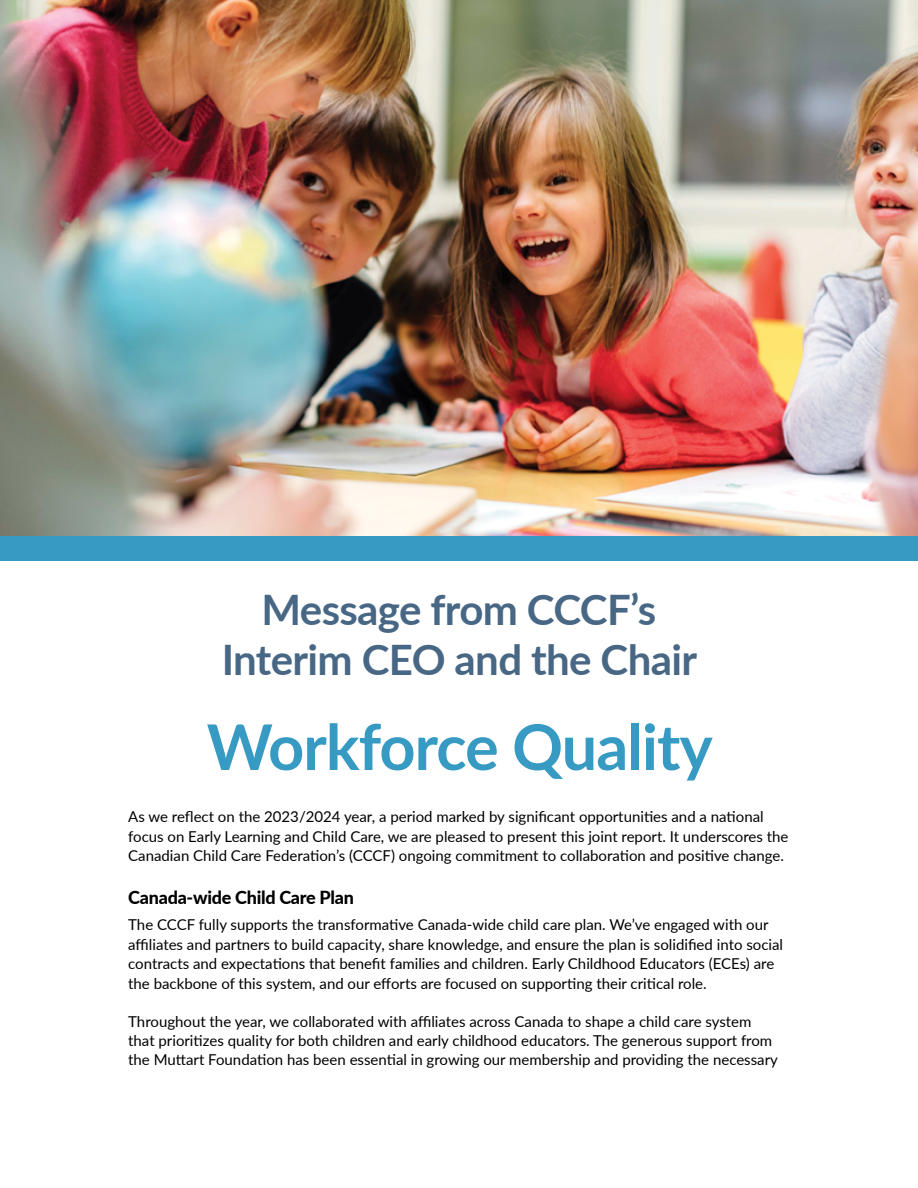
<style>
.page{position:relative;width:918px;height:1188px;background:#fff}
.page>*{position:absolute;margin:0;border:0;box-sizing:border-box;transform-origin:0 0}
.t1{font:700 63px "Lato";letter-spacing:-.015em;color:#379ac3}
.t2{font:700 42px/50.4px "Lato";letter-spacing:-.015em;color:#486785;text-align:center}
.t3{font:800 18px "Lato";letter-spacing:-.015em;color:#000}
.t4{font:15px/19.5px "Lato";color:#000}
</style>
<div class="page">
<img style="left:0;top:0;width:918px;height:536px">
<div style="left:0;top:536px;width:918px;height:25px;background:#379ac3"></div>
<h2 class="t2" style="left:222px;top:582px;width:477px">Message from CCCF’s<br>Interim CEO and the Chair</h2>
<h1 class="t1" style="left:207px;top:701px;width:508px">Workforce Quality</h1>
<p class="t4" style="left:128px;top:806px;width:662px">As we reflect on the 2023/2024 year, a period marked by significant opportunities and a national focus on Early Learning and Child Care, we are pleased to present this joint report. It underscores the<br>Canadian Child Care Federation’s (CCCF) ongoing commitment to collaboration and positive change.</p>
<p class="t3" style="left:128px;top:884px;width:227px">Canada-wide Child Care Plan</p>
<p class="t4" style="left:128px;top:914px;width:656px">The CCCF fully supports the transformative Canada-wide child care plan. We’ve engaged with our affiliates and partners to build capacity, share knowledge, and ensure the plan is solidified into social contracts and expectations that benefit families and children. Early Childhood Educators (ECEs) are the backbone of this system, and our efforts are focused on supporting their critical role.</p>
<p class="t4" style="left:128px;top:1012px;width:651px">Throughout the year, we collaborated with affiliates across Canada to shape a child care system that prioritizes quality for both children and early childhood educators. The generous support from the Muttart Foundation has been essential in growing our membership and providing the necessary</p>
</div>
